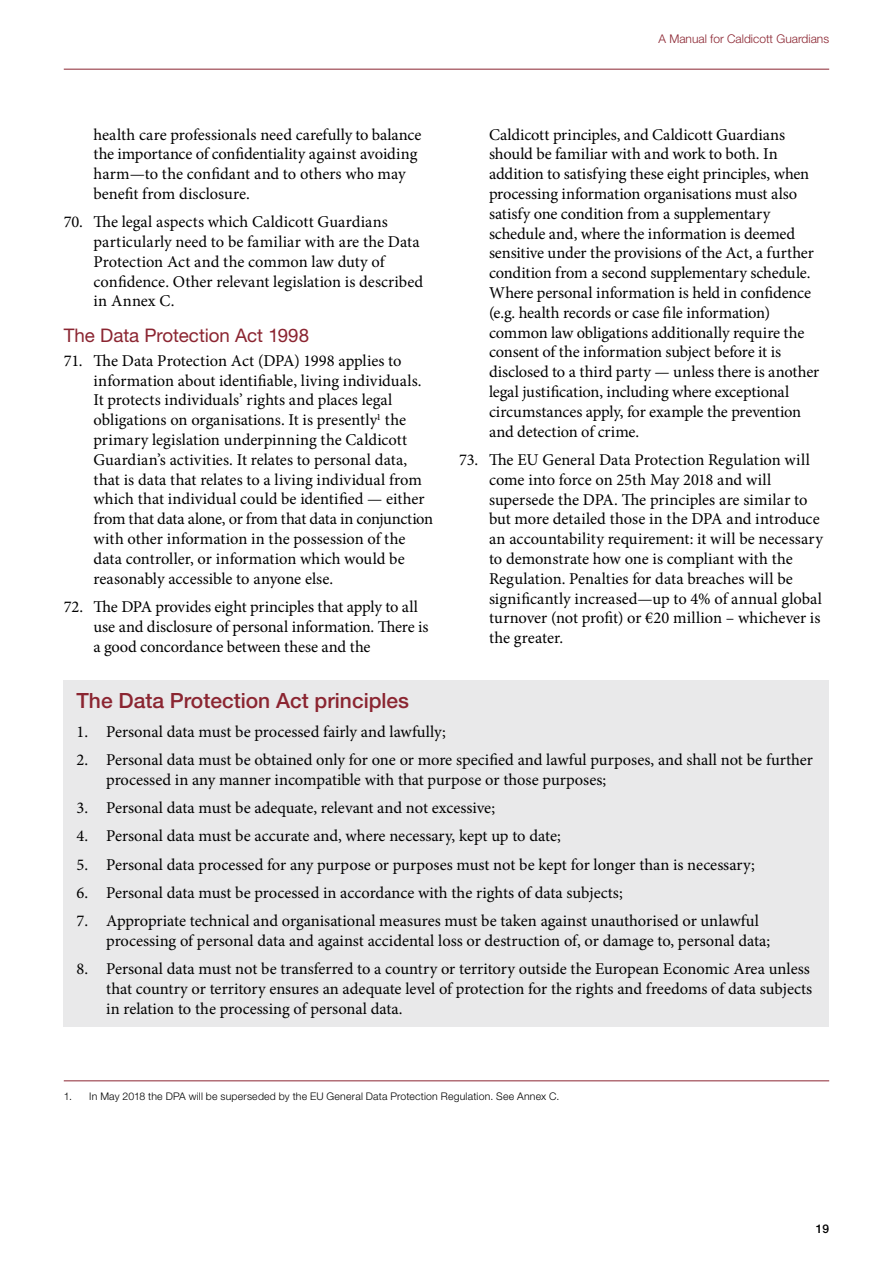
<style>
.page{position:relative;width:893px;height:1263px;background:#fff}
.page>*{position:absolute;margin:0;border:0;box-sizing:border-box;transform-origin:0 0}
.Heading_Two{font:500 21px "Helvetica Neue LT Std";color:#8b2531}
.Heading_Three{font:18.75px "Helvetica Neue LT Std";letter-spacing:-.005em;color:#8b2531}
.Body_text{font:16.5px/19.8px "Minion Pro";letter-spacing:-.005em;color:#000}
.t1{font:300 12px "Helvetica Neue LT Std";color:#8b2531}
.t2{font:500 12px "Helvetica Neue LT Std";color:#000}
.t3{font:300 10.5px "Helvetica Neue LT Std";letter-spacing:.02em;color:#000}
</style>
<div class="page">
<hr style="left:64px;top:69px;width:765px;height:1px;background:#8b2531">
<hr style="left:64px;top:1080px;width:765px;height:1px;background:#8b2531">
<div style="left:64px;top:680px;width:765px;height:347px;background:#e9e9ea"></div>
<p class="t1" style="left:658px;top:31px;width:172px">A Manual for Caldicott Guardians</p>
<p class="Body_text" style="left:94px;top:124px;width:329px">health care professionals need carefully to balance the importance of confidentiality against avoiding harm—to the confidant and to others who may benefit from disclosure.</p>
<p class="Body_text" style="left:94px;top:212px;width:331px;text-indent:-30px">70. The legal aspects which Caldicott Guardians particularly need to be familiar with are the Data Protection Act and the common law duty of confidence. Other relevant legislation is described in Annex C.</p>
<p class="Heading_Three" style="left:64px;top:324px;width:247px">The Data Protection Act 1998</p>
<p class="Body_text" style="left:94px;top:351px;width:341px;text-indent:-30px">71. The Data Protection Act (DPA) 1998 applies to information about identifiable, living individuals.<br>It protects individuals’ rights and places legal obligations on organisations. It is presently<sup>1</sup> the primary legislation underpinning the Caldicott Guardian’s activities. It relates to personal data, that is data that relates to a living individual from which that individual could be identified — either from that data alone, or from that data in conjunction with other information in the possession of the data controller, or information which would be reasonably accessible to anyone else.</p>
<p class="Body_text" style="left:94px;top:597px;width:337px;text-indent:-30px">72. The DPA provides eight principles that apply to all use and disclosure of personal information. There is a good concordance between these and the</p>
<p class="Body_text" style="left:489px;top:124px;width:332px">Caldicott principles, and Caldicott Guardians should be familiar with and work to both. In addition to satisfying these eight principles, when processing information organisations must also satisfy one condition from a supplementary schedule and, where the information is deemed sensitive under the provisions of the Act, a further condition from a second supplementary schedule.<br>Where personal information is held in confidence (e.g. health records or case file information) common law obligations additionally require the consent of the information subject before it is disclosed to a third party — unless there is another legal justification, including where exceptional circumstances apply, for example the prevention and detection of crime.</p>
<p class="Body_text" style="left:489px;top:450px;width:335px;text-indent:-30px">73. The EU General Data Protection Regulation will come into force on 25th May 2018 and will supersede the DPA. The principles are similar to but more detailed those in the DPA and introduce an accountability requirement: it will be necessary to demonstrate how one is compliant with the Regulation. Penalties for data breaches will be significantly increased—up to 4% of annual global turnover (not profit) or €20 million – whichever is the greater.</p>
<p class="Heading_Two" style="left:77px;top:688px;width:334px">The Data Protection Act principles</p>
<p class="Body_text" style="left:77px;top:721px;width:371px">1. Personal data must be processed fairly and lawfully;</p>
<p class="Body_text" style="left:106px;top:750px;width:708px;text-indent:-30px">2. Personal data must be obtained only for one or more specified and lawful purposes, and shall not be further processed in any manner incompatible with that purpose or those purposes;</p>
<p class="Body_text" style="left:77px;top:798px;width:420px">3. Personal data must be adequate, relevant and not excessive;</p>
<p class="Body_text" style="left:77px;top:826px;width:486px">4. Personal data must be accurate and, where necessary, kept up to date;</p>
<p class="Body_text" style="left:77px;top:854px;width:680px">5. Personal data processed for any purpose or purposes must not be kept for longer than is necessary;</p>
<p class="Body_text" style="left:77px;top:883px;width:548px">6. Personal data must be processed in accordance with the rights of data subjects;</p>
<p class="Body_text" style="left:106px;top:911px;width:665px;text-indent:-30px">7. Appropriate technical and organisational measures must be taken against unauthorised or unlawful processing of personal data and against accidental loss or destruction of, or damage to, personal data;</p>
<p class="Body_text" style="left:106px;top:959px;width:707px;text-indent:-30px">8. Personal data must not be transferred to a country or territory outside the European Economic Area unless that country or territory ensures an adequate level of protection for the rights and freedoms of data subjects in relation to the processing of personal data.</p>
<p class="t3" style="left:64px;top:1090px;width:497px">1. In May 2018 the DPA will be superseded by the EU General Data Protection Regulation. See Annex C.</p>
<p class="t2" style="left:816px;top:1222px;width:15px">19</p>
</div>
